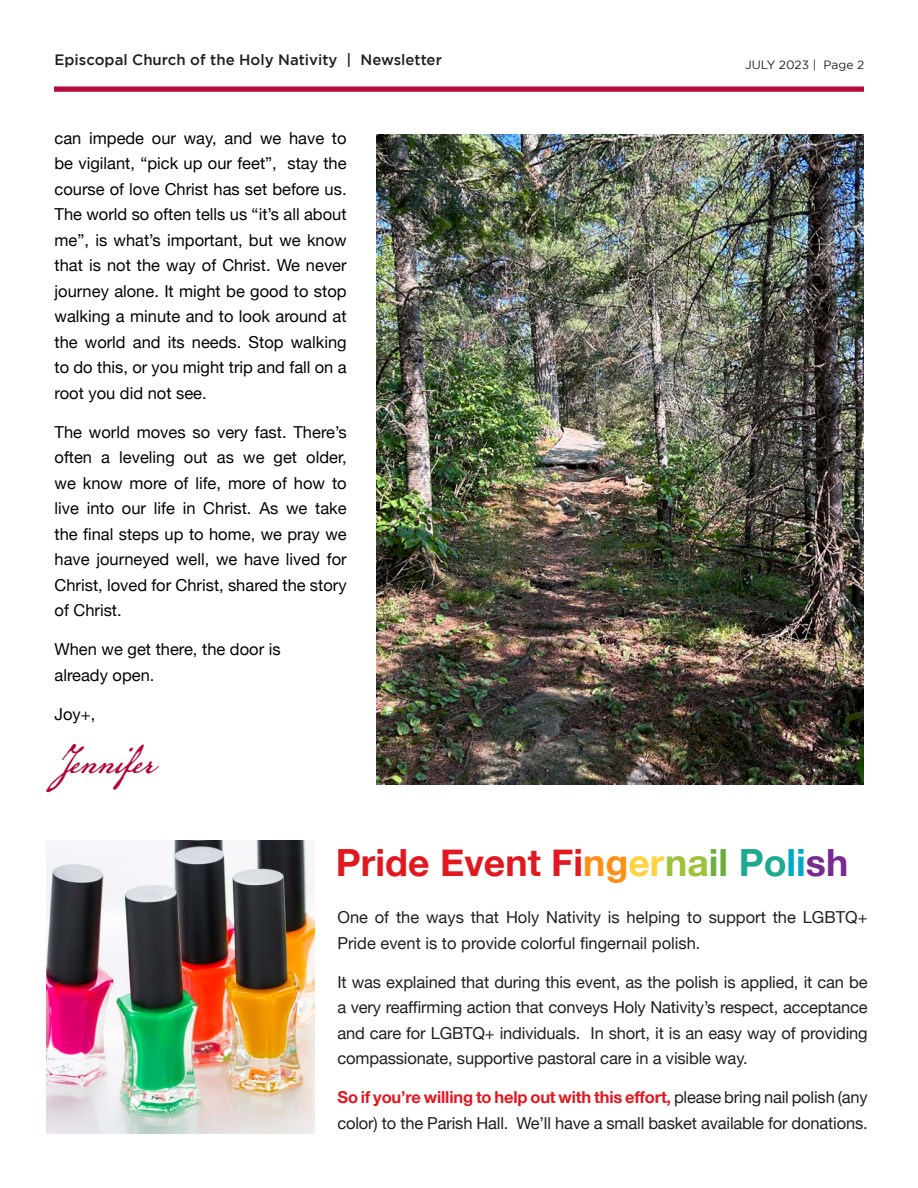
<style>
.page{position:relative;width:918px;height:1188px;background:#fff}
.page>*{position:absolute;margin:0;border:0;box-sizing:border-box;transform-origin:0 0}
.t1{font:48px "American Scribe";color:#b30437}
.t2{font:700 37.5px "Helvetica Neue";color:#e01921}
.t3{font:16.5px/25.5px "Helvetica Neue";color:#040503;text-align:justify}
.t4{font:16.5px/25.5px "Helvetica Neue";letter-spacing:-.01em;color:#231f20}
.t5{font:500 15px "Gotham";color:#231f20}
.t6{font:12px "Gotham";color:#231f20}
.s1{color:#ff8e16}
.s2{color:#ffd33f}
.s3{color:#9dc33b}
.s4{color:#6dae3f}
.s5{color:#1ea990}
.s6{color:#00abc8}
.s7{color:#792a91}
.s8{font-weight:700;color:#e01921}
</style>
<div class="page">
<svg style="left:54px;top:86px;width:810px;height:6px;background:#bd2652"></svg>
<img style="left:377px;top:134px;width:487px;height:650px">
<img style="left:46px;top:840px;width:268px;height:294px">
<p class="t5" style="left:55px;top:51px;width:389px">Episcopal Church of the Holy Nativity | Newsletter</p>
<p class="t6" style="left:745px;top:58px;width:121px">JULY 2023 | Page 2</p>
<p class="t3" style="left:55px;top:126px;width:294px">can impede our way, and we have to be vigilant, “pick up our feet”, stay the course of love Christ has set before us.<br>The world so often tells us “it’s all about me”, is what’s important, but we know that is not the way of Christ. We never journey alone. It might be good to stop walking a minute and to look around at the world and its needs. Stop walking to do this, or you might trip and fall on a root you did not see.</p>
<p class="t3" style="left:55px;top:420px;width:294px">The world moves so very fast. There’s often a leveling out as we get older, we know more of life, more of how to live into our life in Christ. As we take the final steps up to home, we pray we have journeyed well, we have lived for Christ, loved for Christ, shared the story of Christ.</p>
<p class="t3" style="left:55px;top:638px;width:228px">When we get there, the door is already open.</p>
<p class="t3" style="left:55px;top:702px;width:42px">Joy+,</p>
<p class="t1" style="left:55px;top:728px;width:102px">Jennifer</p>
<p class="t2" style="left:336px;top:833px;width:514px">Pride Event Fi<span class="s1">ng</span><span class="s2">er</span><span class="s3">na</span><span class="s4">il</span> <span class="s5">Po</span><span class="s6">li</span><span class="s7">sh</span></p>
<p class="t4" style="left:337px;top:906px;width:532px">One of the ways that Holy Nativity is helping to support the LGBTQ+<br>Pride event is to provide colorful fingernail polish.</p>
<p class="t4" style="left:337px;top:970px;width:532px;text-align:justify">It was explained that during this event, as the polish is applied, it can be a very reaffirming action that conveys Holy Nativity’s respect, acceptance and care for LGBTQ+ individuals. In short, it is an easy way of providing compassionate, supportive pastoral care in a visible way.</p>
<p class="t4" style="left:337px;top:1086px;width:532px"><span class="s8">So if you’re willing to help out with this effort,</span> please bring nail polish (any color) to the Parish Hall. We’ll have a small basket available for donations.</p>
</div>
